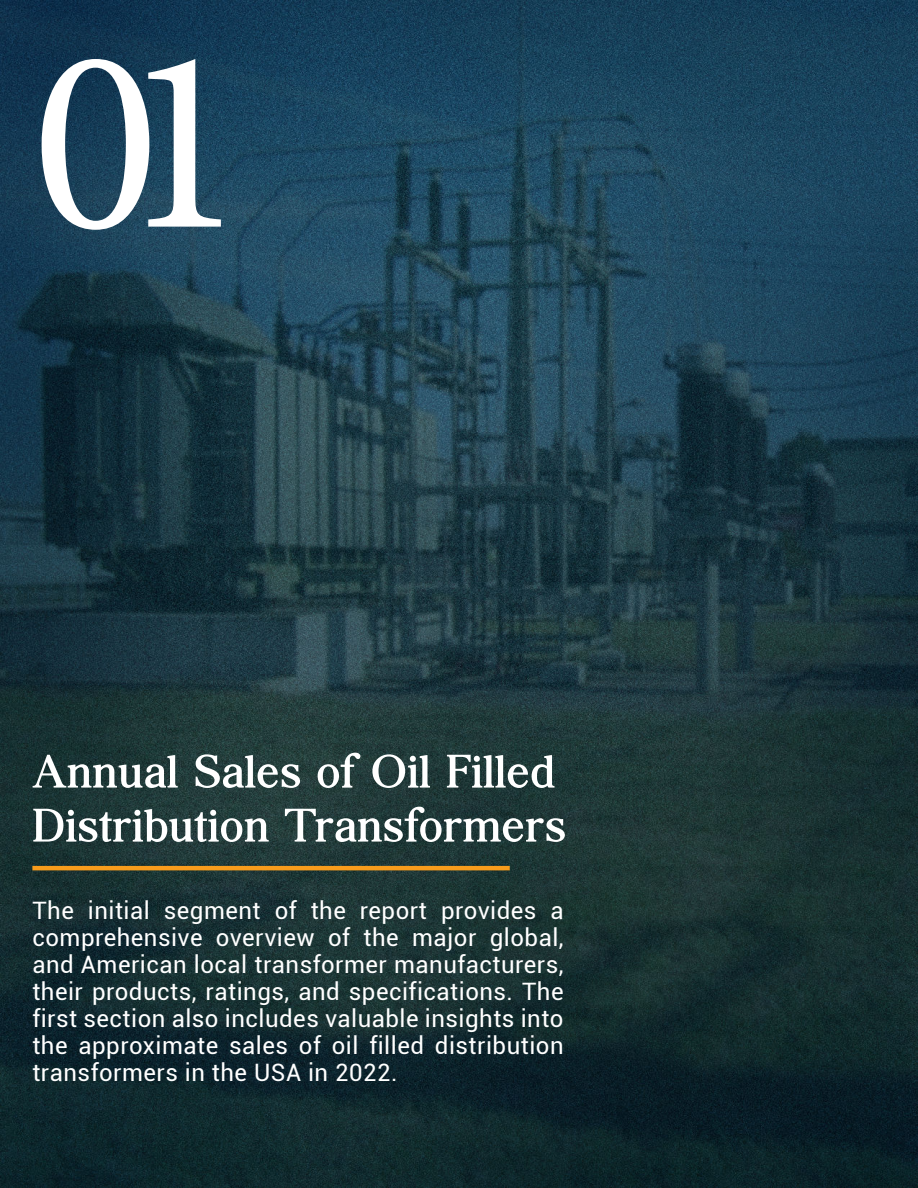
<style>
.page{position:relative;width:918px;height:1188px;background:#fff}
.page>*{position:absolute;margin:0;border:0;box-sizing:border-box;transform-origin:0 0}
.t1{font:264px "Minion Pro";color:#fff}
.t2{font:700 52.5px/54px "Agatho";color:#fff}
.t3{font:24px/27px "Roboto";letter-spacing:.02em;color:#fff;text-align:justify}
</style>
<div class="page">
<img style="left:0;top:0;width:918px;height:1188px">
<hr style="left:32px;top:866px;width:478px;height:4px;background:#f89c1c">
<h1 class="t1" style="left:32px;top:-19px;width:215px">01</h1>
<h2 class="t2" style="left:32px;top:748px;width:535px">Annual Sales of Oil Filled<br>Distribution Transformers</h2>
<p class="t3" style="left:32px;top:899px;width:533px">The initial segment of the report provides a comprehensive overview of the major global, and American local transformer manufacturers, their products, ratings, and specifications. The first section also includes valuable insights into the approximate sales of oil filled distribution transformers in the USA in 2022.</p>
</div>
